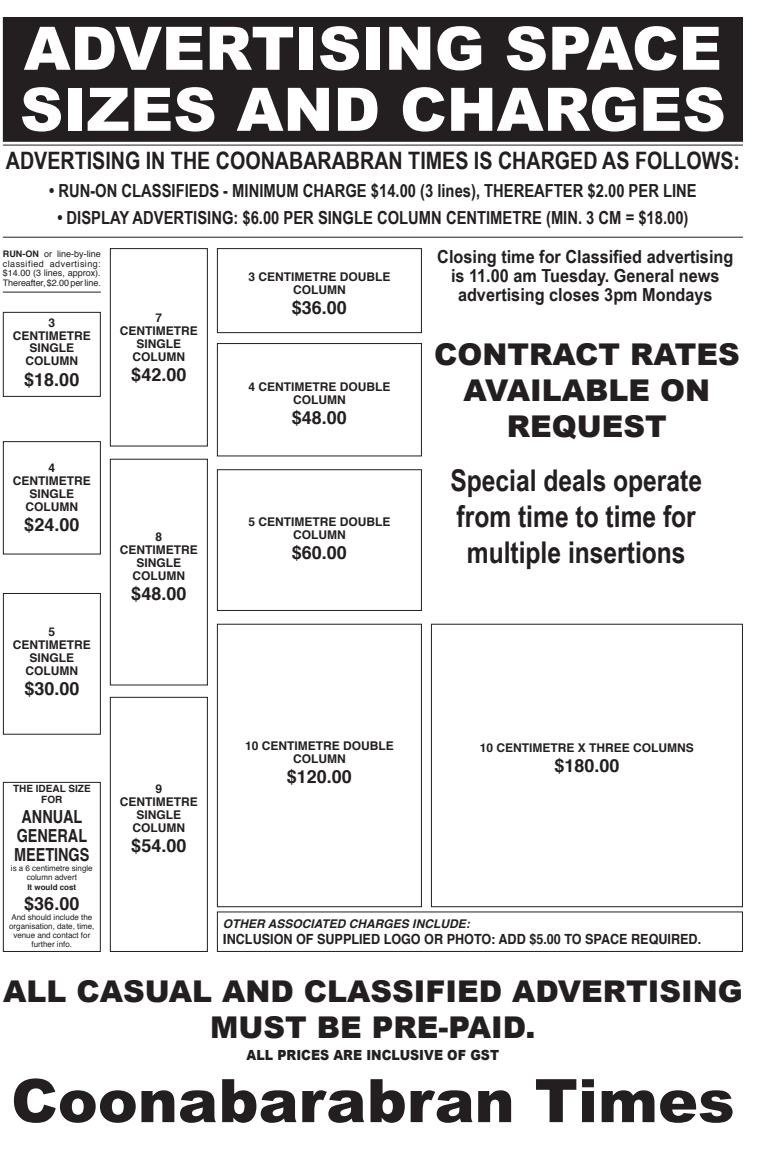
<style>
.page{position:relative;width:760px;height:1168px;background:#fff}
.page>*{position:absolute;margin:0;border:0;box-sizing:border-box;transform-origin:0 0}
.t1{font:900 60px/61px "Arial";color:#fff}
.t2{font:900 60px "Arial";color:#231f20}
.t3{font:900 30px/36px "Arial";color:#231f20;text-align:center}
.t4{font:700 30px/36px "Arial Narrow";color:#231f20;text-align:center}
.t5{font:700 24px "Arial Narrow";color:#231f20}
.t6{font:700 18px "Arial Narrow";color:#231f20}
.t7{font:700 18px/19px "Arial Narrow";color:#231f20;text-align:center;scale:1.1 1}
.t8{font:700 18px "Helvetica";color:#231f20}
.t9{font:700 18px/19px "Helvetica";color:#231f20;text-align:center;scale:.8 1}
.t10{font:700 14px "Helvetica";color:#231f20}
.t11{font:900 14px "Arial";color:#231f20;scale:.9 1}
.t12{font:700 12px/13px "Helvetica";color:#231f20;text-align:center}
.t13{font:italic 700 12px "Helvetica";color:#231f20}
.t14{font:700 10px/11px "Helvetica";color:#231f20;text-align:center}
.t15{font:9px/9.5px "Helvetica";color:#231f20;text-align:justify}
.t16{font:8px/9px "Helvetica";color:#231f20;text-align:center}
.t17{font:700 8px "Helvetica";color:#231f20}
.s1{font-weight:700}
</style>
<div class="page">
<div style="left:3px;top:18px;width:739px;height:123px;background:#231f20"></div>
<div style="left:3px;top:17px;width:740px;height:125px;border:1px solid #231f20"></div>
<hr style="left:3px;top:145px;width:740px;height:1px;background:#231f20">
<hr style="left:3px;top:237px;width:740px;height:1px;background:#231f20">
<hr style="left:3px;top:292px;width:98px;height:1px;background:#231f20">
<div style="left:3px;top:312px;width:98px;height:85px;border:1px solid #231f20"></div>
<div style="left:3px;top:782px;width:98px;height:170px;border:1px solid #231f20"></div>
<div style="left:3px;top:441px;width:98px;height:113px;border:1px solid #231f20"></div>
<div style="left:3px;top:593px;width:98px;height:142px;border:1px solid #231f20"></div>
<div style="left:110px;top:248px;width:98px;height:199px;border:1px solid #231f20"></div>
<div style="left:110px;top:459px;width:98px;height:226px;border:1px solid #231f20"></div>
<div style="left:110px;top:697px;width:98px;height:255px;border:1px solid #231f20"></div>
<div style="left:217px;top:248px;width:205px;height:85px;border:1px solid #231f20"></div>
<div style="left:217px;top:343px;width:205px;height:113px;border:1px solid #231f20"></div>
<div style="left:217px;top:469px;width:205px;height:142px;border:1px solid #231f20"></div>
<div style="left:217px;top:624px;width:205px;height:283px;border:1px solid #231f20"></div>
<div style="left:217px;top:911px;width:526px;height:41px;border:1px solid #231f20"></div>
<div style="left:431px;top:624px;width:312px;height:283px;border:1px solid #231f20"></div>
<h1 class="t1" style="left:20px;top:16px;width:707px">ADVERTISING SPACE<br>SIZES AND CHARGES</h1>
<h3 class="t5" style="left:6px;top:143px;width:735px">ADVERTISING IN THE COONABARABRAN TIMES IS CHARGED AS FOLLOWS:</h3>
<h3 class="t6" style="left:49px;top:177px;width:649px">• RUN-ON CLASSIFIEDS - MINIMUM CHARGE $14.00 (3 lines), THEREAFTER $2.00 PER LINE</h3>
<h3 class="t6" style="left:57px;top:204px;width:632px">• DISPLAY ADVERTISING: $6.00 PER SINGLE COLUMN CENTIMETRE (MIN. 3 CM = $18.00)</h3>
<p class="t15" style="left:3px;top:249px;width:99px"><span class="s1">RUN-ON</span> or line-by-line classified advertising: $14.00 (3 lines, approx).<br>Thereafter, $2.00 per line.</p>
<p class="t12" style="left:13px;top:316px;width:80px">3<br>CENTIMETRE<br>SINGLE<br>COLUMN</p>
<h3 class="t8" style="left:24px;top:365px;width:57px">$18.00</h3>
<h3 class="t7" style="left:437px;top:247px;width:271px">Closing time for Classified advertising is 11.00 am Tuesday. General news advertising closes 3pm Mondays</h3>
<p class="t12" style="left:248px;top:270px;width:144px">3 CENTIMETRE DOUBLE<br>COLUMN</p>
<h3 class="t8" style="left:292px;top:293px;width:57px">$36.00</h3>
<p class="t12" style="left:120px;top:311px;width:79px">7<br>CENTIMETRE<br>SINGLE<br>COLUMN</p>
<h3 class="t8" style="left:131px;top:360px;width:57px">$42.00</h3>
<h2 class="t3" style="left:434px;top:335px;width:307px">CONTRACT RATES<br>AVAILABLE ON<br>REQUEST</h2>
<p class="t12" style="left:248px;top:381px;width:144px">4 CENTIMETRE DOUBLE<br>COLUMN</p>
<h3 class="t8" style="left:292px;top:403px;width:57px">$48.00</h3>
<p class="t12" style="left:13px;top:461px;width:80px">4<br>CENTIMETRE<br>SINGLE<br>COLUMN</p>
<h3 class="t8" style="left:24px;top:510px;width:57px">$24.00</h3>
<p class="t12" style="left:13px;top:625px;width:80px">5<br>CENTIMETRE<br>SINGLE<br>COLUMN</p>
<h3 class="t8" style="left:24px;top:674px;width:57px">$30.00</h3>
<p class="t12" style="left:120px;top:531px;width:79px">8<br>CENTIMETRE<br>SINGLE<br>COLUMN</p>
<h3 class="t8" style="left:131px;top:580px;width:57px">$48.00</h3>
<p class="t12" style="left:248px;top:515px;width:144px">5 CENTIMETRE DOUBLE<br>COLUMN</p>
<h3 class="t8" style="left:292px;top:538px;width:57px">$60.00</h3>
<h2 class="t4" style="left:450px;top:461px;width:253px">Special deals operate from time to time for multiple insertions</h2>
<p class="t12" style="left:245px;top:740px;width:150px">10 CENTIMETRE DOUBLE<br>COLUMN</p>
<h3 class="t8" style="left:287px;top:762px;width:67px">$120.00</h3>
<p class="t12" style="left:480px;top:741px;width:216px">10 CENTIMETRE X THREE COLUMNS</p>
<h3 class="t8" style="left:554px;top:751px;width:67px">$180.00</h3>
<p class="t14" style="left:13px;top:783px;width:79px">THE IDEAL SIZE<br>FOR</p>
<h3 class="t9" style="left:14px;top:807px;width:96px">ANNUAL<br>GENERAL<br>MEETINGS</h3>
<p class="t16" style="left:11px;top:864px;width:83px">is a 6 centimetre single column advert</p>
<p class="t17" style="left:27px;top:881px;width:50px">It would cost</p>
<h3 class="t8" style="left:24px;top:889px;width:57px">$36.00</h3>
<p class="t16" style="left:9px;top:913px;width:87px">And should include the organisation, date, time, venue and contact for further info.</p>
<h2 class="t3" style="left:3px;top:972px;width:741px">ALL CASUAL AND CLASSIFIED ADVERTISING<br>MUST BE PRE-PAID.</h2>
<p class="t11" style="left:247px;top:1045px;width:282px">ALL PRICES ARE INCLUSIVE OF GST</p>
<h1 class="t2" style="left:11px;top:1057px;width:725px">Coonabarabran Times</h1>
<p class="t12" style="left:120px;top:783px;width:79px">9<br>CENTIMETRE<br>SINGLE<br>COLUMN</p>
<h3 class="t8" style="left:131px;top:831px;width:57px">$54.00</h3>
<p class="t13" style="left:223px;top:913px;width:248px">OTHER ASSOCIATED CHARGES INCLUDE:</p>
<p class="t10" style="left:223px;top:928px;width:480px">INCLUSION OF SUPPLIED LOGO OR PHOTO: ADD $5.00 TO SPACE REQUIRED.</p>
</div>
